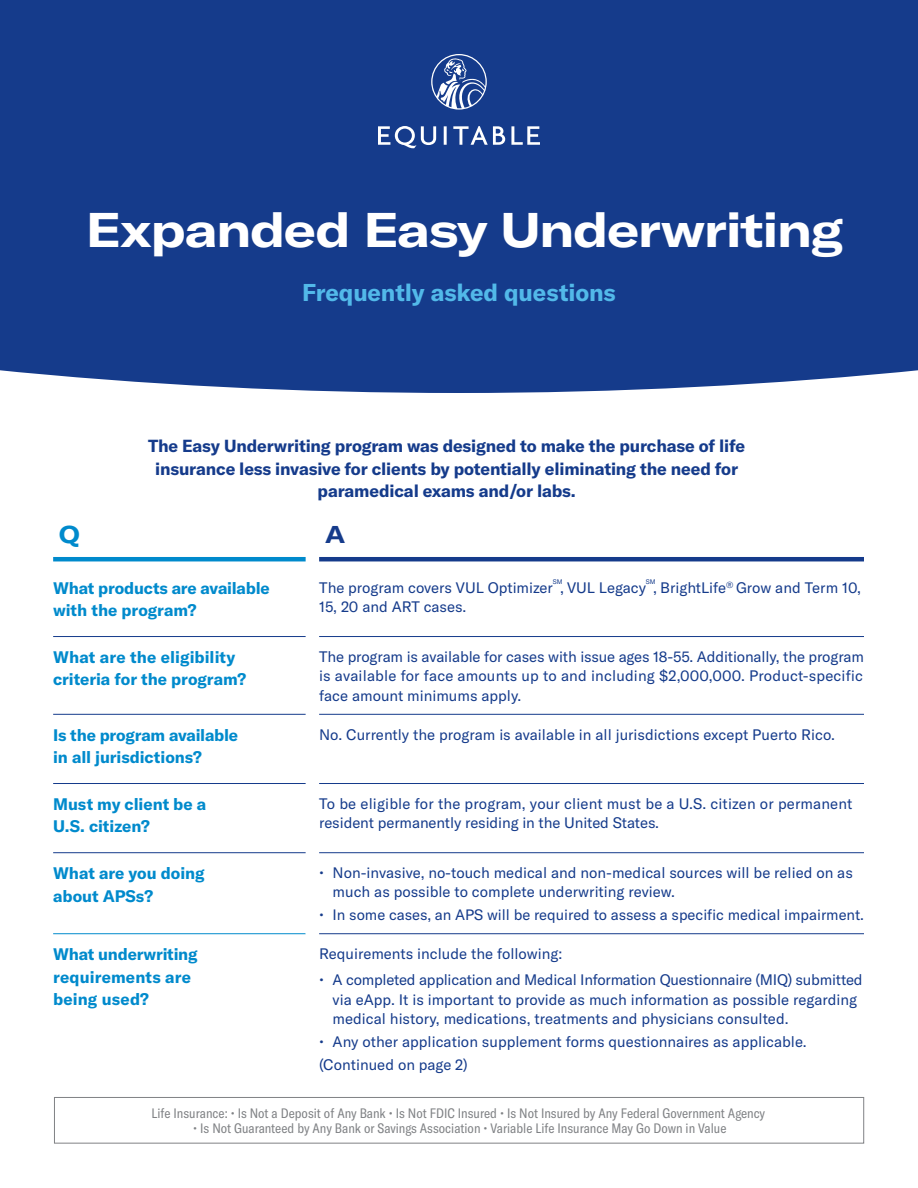
<style>
.page{position:relative;width:918px;height:1188px;background:#fff}
.page>*{position:absolute;margin:0;border:0;box-sizing:border-box;transform-origin:0 0}
.t1{font:700 expanded 48px "GT America";letter-spacing:-.02em;color:#fff}
.t2{font:700 24px "GT America";letter-spacing:-.005em;color:#52b9e9}
.t3{font:700 expanded 24px "GT America";color:#008acc}
.t4{font:700 expanded 24px "GT America";color:#153b8b}
.t5{font:700 17.25px/22.5px "GT America";letter-spacing:-.01em;color:#153b8b;text-align:center}
.t6{font:700 16.5px/22.5px "GT America";letter-spacing:-.005em;color:#008acc}
.t7{font:15px/19.5px "GT America";color:#153b8b}
.t8{font:14.85px "GT America";color:#153b8b}
.t9{font:condensed 13.5px "GT America";color:#808285}
.t10{font:6.6px "GT America";color:#153b8b}
</style>
<div class="page">
<div style="left:0;top:0;width:918px;height:393px;background:#153b8b"></div>
<hr style="left:53px;top:557px;width:253px;height:4px;background:#008acc">
<hr style="left:319px;top:557px;width:545px;height:4px;background:#153b8b">
<hr style="left:53px;top:636px;width:253px;height:1px;background:#153b8b">
<hr style="left:319px;top:636px;width:545px;height:1px;background:#153b8b">
<hr style="left:53px;top:714px;width:253px;height:1px;background:#153b8b">
<hr style="left:319px;top:714px;width:545px;height:1px;background:#153b8b">
<hr style="left:53px;top:783px;width:253px;height:1px;background:#153b8b">
<hr style="left:319px;top:783px;width:545px;height:1px;background:#153b8b">
<hr style="left:53px;top:852px;width:253px;height:1px;background:#153b8b">
<hr style="left:319px;top:852px;width:545px;height:1px;background:#153b8b">
<hr style="left:53px;top:933px;width:253px;height:1px;background:#008acc">
<hr style="left:319px;top:933px;width:545px;height:1px;background:#153b8b">
<div style="left:54px;top:1097px;width:810px;height:46px;border:1px solid #808285"></div>
<svg style="left:378px;top:54px;width:162px;height:94px;background:#315299"></svg>
<h1 class="t1" style="left:86px;top:200px;width:759px">Expanded Easy Underwriting</h1>
<h2 class="t2" style="left:302px;top:278px;width:315px">Frequently asked questions</h2>
<p class="t5" style="left:148px;top:434px;width:599px">The Easy Underwriting program was designed to make the purchase of life insurance less invasive for clients by potentially eliminating the need for paramedical exams and/or labs.</p>
<h2 class="t3" style="left:59px;top:520px;width:22px">Q</h2>
<h2 class="t4" style="left:325px;top:520px;width:22px">A</h2>
<p class="t6" style="left:53px;top:576px;width:218px">What products are available with the program?</p>
<p class="t7" style="left:319px;top:578px;width:235px">The program covers VUL Optimizer</p>
<p class="t10" style="left:553px;top:578px;width:11px">SM</p>
<p class="t7" style="left:560px;top:578px;width:87px">, VUL Legacy</p>
<p class="t10" style="left:646px;top:578px;width:11px">SM</p>
<p class="t7" style="left:653px;top:578px;width:209px">, BrightLife<sup>®</sup> Grow and Term 10,</p>
<p class="t7" style="left:319px;top:597px;width:149px">15, 20 and ART cases.</p>
<p class="t6" style="left:53px;top:646px;width:195px">What are the eligibility criteria for the program?</p>
<p class="t7" style="left:319px;top:647px;width:546px;text-align:justify">The program is available for cases with issue ages 18-55. Additionally, the program is available for face amounts up to and including $2,000,000. Product-specific face amount minimums apply.</p>
<p class="t6" style="left:53px;top:723px;width:187px">Is the program available in all jurisdictions?</p>
<p class="t7" style="left:319px;top:725px;width:517px">No. Currently the program is available in all jurisdictions except Puerto Rico.</p>
<p class="t6" style="left:53px;top:793px;width:155px">Must my client be a<br>U.S. citizen?</p>
<p class="t7" style="left:319px;top:794px;width:535px">To be eligible for the program, your client must be a U.S. citizen or permanent resident permanently residing in the United States.</p>
<p class="t6" style="left:53px;top:862px;width:153px">What are you doing about APSs?</p>
<p class="t7" style="left:333px;top:863px;width:522px;text-indent:-14px">• Non-invasive, no-touch medical and non-medical sources will be relied on as much as possible to complete underwriting review.</p>
<p class="t8" style="left:319px;top:906px;width:546px">• In some cases, an APS will be required to assess a specific medical impairment.</p>
<p class="t6" style="left:53px;top:943px;width:146px">What underwriting requirements are being used?</p>
<p class="t7" style="left:319px;top:944px;width:245px">Requirements include the following:</p>
<p class="t7" style="left:333px;top:970px;width:531px;text-indent:-14px">• A completed application and Medical Information Questionnaire (MIQ) submitted via eApp. It is important to provide as much information as possible regarding medical history, medications, treatments and physicians consulted.</p>
<p class="t7" style="left:319px;top:1031px;width:489px;line-height:23px">• Any other application supplement forms questionnaires as applicable. (Continued on page 2)</p>
<p class="t9" style="left:152px;top:1105px;width:615px">Life Insurance: • Is Not a Deposit of Any Bank • Is Not FDIC Insured • Is Not Insured by Any Federal Government Agency</p>
<p class="t9" style="left:193px;top:1120px;width:535px">• Is Not Guaranteed by Any Bank or Savings Association • Variable Life Insurance May Go Down in Value</p>
</div>
